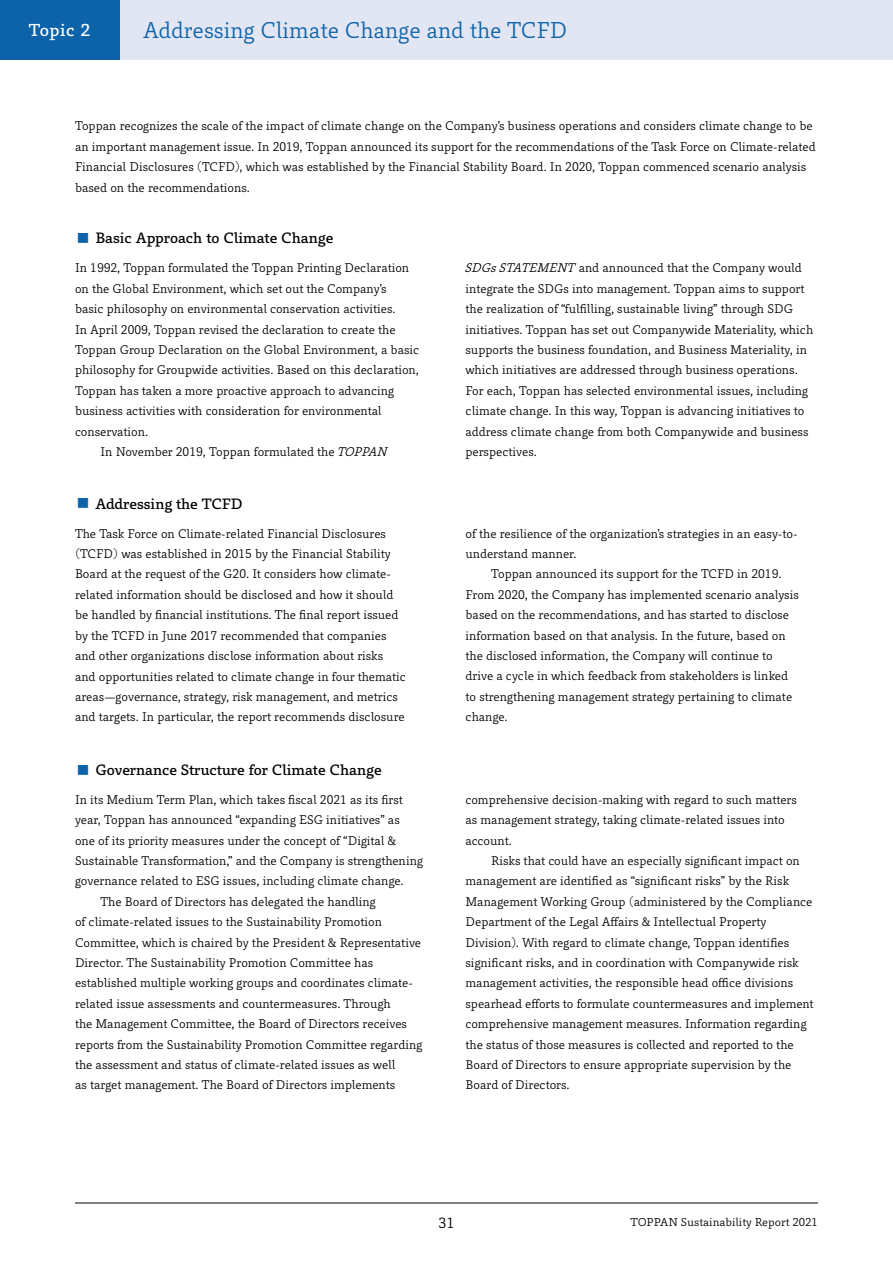
<style>
.page{position:relative;width:893px;height:1263px;background:#fff}
.page>*{position:absolute;margin:0;border:0;box-sizing:border-box;transform-origin:0 0}
.t1{font:21.3px "Toppan Bunkyu Gothic Pr 6 N";color:#0d63aa;scale:.96 1}
.t2{font:15.9px "Toppan Bunkyu Gothic Pr 6 N DB";letter-spacing:.03em;color:#fff}
.t3{font:13.8px "Toppan Bunkyu Gothic Pr 6 N DB";color:#000}
.t4{font:13.8px "Toppan Bunkyu Gothic Pr 6 N";color:#000}
.t5{font:11.7px/20.4px "Toppan Bunkyu Gothic Pr 6 N";color:#000;scale:.96 1}
.t6{font:10.65px "Toppan Bunkyu Gothic Pr 6 N";color:#000}
.s1{font-size:15.9px;color:#0d63aa}
.s2{font-style:italic}
</style>
<div class="page">
<div style="left:0;top:0;width:893px;height:60px;background:#e2e6f3"></div>
<div style="left:0;top:0;width:119px;height:60px;background:#0d63aa"></div>
<hr style="left:75px;top:1203px;width:743px;height:1px;background:#000">
<h2 class="t2" style="left:29px;top:21px;width:63px">Topic 2</h2>
<h1 class="t1" style="left:143px;top:18px;width:443px">Addressing Climate Change and the TCFD</h1>
<p class="t5" style="left:75px;top:116px;width:773px">Toppan recognizes the scale of the impact of climate change on the Company’s business operations and considers climate change to be an important management issue. In 2019, Toppan announced its support for the recommendations of the Task Force on Climate-related Financial Disclosures (TCFD), which was established by the Financial Stability Board. In 2020, Toppan commenced scenario analysis based on the recommendations.</p>
<p class="t3" style="left:75px;top:231px;width:260px"><span class="s1">■</span> Basic Approach to Climate Change</p>
<p class="t5" style="left:75px;top:258px;width:350px">In 1992, Toppan formulated the Toppan Printing Declaration</p>
<p class="t5" style="left:75px;top:279px;width:326px">on the Global Environment, which set out the Company’s</p>
<p class="t5" style="left:75px;top:299px;width:335px">basic philosophy on environmental conservation activities.</p>
<p class="t5" style="left:75px;top:319px;width:336px">In April 2009, Toppan revised the declaration to create the</p>
<p class="t5" style="left:75px;top:340px;width:360px">Toppan Group Declaration on the Global Environment, a basic</p>
<p class="t5" style="left:75px;top:360px;width:360px">philosophy for Groupwide activities. Based on this declaration,</p>
<p class="t5" style="left:75px;top:381px;width:334px">Toppan has taken a more proactive approach to advancing</p>
<p class="t5" style="left:75px;top:401px;width:321px">business activities with consideration for environmental</p>
<p class="t5" style="left:75px;top:421px;width:78px">conservation.</p>
<p class="t5" style="left:101px;top:442px;width:305px">In November 2019, Toppan formulated the <span class="s2">TOPPAN</span></p>
<p class="t3" style="left:75px;top:496px;width:169px"><span class="s1">■</span> Addressing the TCFD</p>
<p class="t5" style="left:464px;top:258px;width:365px"><span class="s2">SDGsSTATEMENT</span> and announced that the Company would integrate the SDGs into management. Toppan aims to support the realization of “fulfilling, sustainable living” through SDG initiatives. Toppan has set out Companywide Materiality, which supports the business foundation, and Business Materiality, in which initiatives are addressed through business operations.<br>For each, Toppan has selected environmental issues, including climate change. In this way, Toppan is advancing initiatives to address climate change from both Companywide and business perspectives.</p>
<p class="t5" style="left:75px;top:523px;width:346px">The Task Force on Climate-related Financial Disclosures (TCFD) was established in 2015 by the Financial Stability Board at the request of the G20. It considers how climate&shy;related information should be disclosed and how it should be handled by financial institutions. The final report issued by the TCFD in June 2017 recommended that companies and other organizations disclose information about risks and opportunities related to climate change in four thematic areas—governance, strategy, risk management, and metrics and targets. In particular, the report recommends disclosure</p>
<p class="t5" style="left:465px;top:523px;width:347px">of the resilience of the organization’s strategies in an easy-to&shy;understand manner.</p>
<p class="t5" style="left:465px;top:564px;width:349px;text-indent:26px">Toppan announced its support for the TCFD in 2019.<br>From 2020, the Company has implemented scenario analysis based on the recommendations, and has started to disclose information based on that analysis. In the future, based on the disclosed information, the Company will continue to drive a cycle in which feedback from stakeholders is linked to strengthening management strategy pertaining to climate change.</p>
<p class="t3" style="left:75px;top:762px;width:308px"><span class="s1">■</span> Governance Structure for Climate Change</p>
<p class="t5" style="left:75px;top:789px;width:343px">In its Medium Term Plan, which takes fiscal 2021 as its first</p>
<p class="t5" style="left:75px;top:810px;width:340px">year, Toppan has announced “expanding ESG initiatives” as</p>
<p class="t5" style="left:75px;top:830px;width:336px">one of its priority measures under the concept of “Digital &amp;</p>
<p class="t5" style="left:75px;top:851px;width:364px">Sustainable Transformation,” and the Company is strengthening</p>
<p class="t5" style="left:75px;top:871px;width:344px">governance related to ESG issues, including climate change.</p>
<p class="t5" style="left:101px;top:891px;width:288px">The Board of Directors has delegated the handling</p>
<p class="t5" style="left:75px;top:912px;width:321px">of climate-related issues to the Sustainability Promotion</p>
<p class="t5" style="left:75px;top:932px;width:362px">Committee, which is chaired by the President &amp; Representative</p>
<p class="t5" style="left:75px;top:953px;width:312px">Director. The Sustainability Promotion Committee has</p>
<p class="t5" style="left:75px;top:973px;width:354px">established multiple working groups and coordinates climate-</p>
<p class="t5" style="left:75px;top:993px;width:331px">related issue assessments and countermeasures. Through</p>
<p class="t5" style="left:75px;top:1014px;width:347px">the Management Committee, the Board of Directors receives</p>
<p class="t5" style="left:75px;top:1034px;width:363px">reports from the Sustainability Promotion Committee regarding</p>
<p class="t5" style="left:75px;top:1055px;width:335px">the assessment and status of climate-related issues as well</p>
<p class="t5" style="left:75px;top:1075px;width:335px">as target management. The Board of Directors implements</p>
<p class="t5" style="left:465px;top:789px;width:347px">comprehensive decision-making with regard to such matters as management strategy, taking climate-related issues into account.</p>
<p class="t5" style="left:465px;top:851px;width:364px;text-indent:26px">Risks that could have an especially significant impact on management are identified as “significant risks” by the Risk Management Working Group (administered by the Compliance Department of the Legal Affairs &amp; Intellectual Property Division). With regard to climate change, Toppan identifies significant risks, and in coordination with Companywide risk management activities, the responsible head office divisions spearhead efforts to formulate countermeasures and implement comprehensive management measures. Information regarding the status of those measures is collected and reported to the Board of Directors to ensure appropriate supervision by the Board of Directors.</p>
<p class="t4" style="left:438px;top:1215px;width:18px">31</p>
<p class="t6" style="left:631px;top:1216px;width:189px">TOPPAN Sustainability Report 2021</p>
</div>
